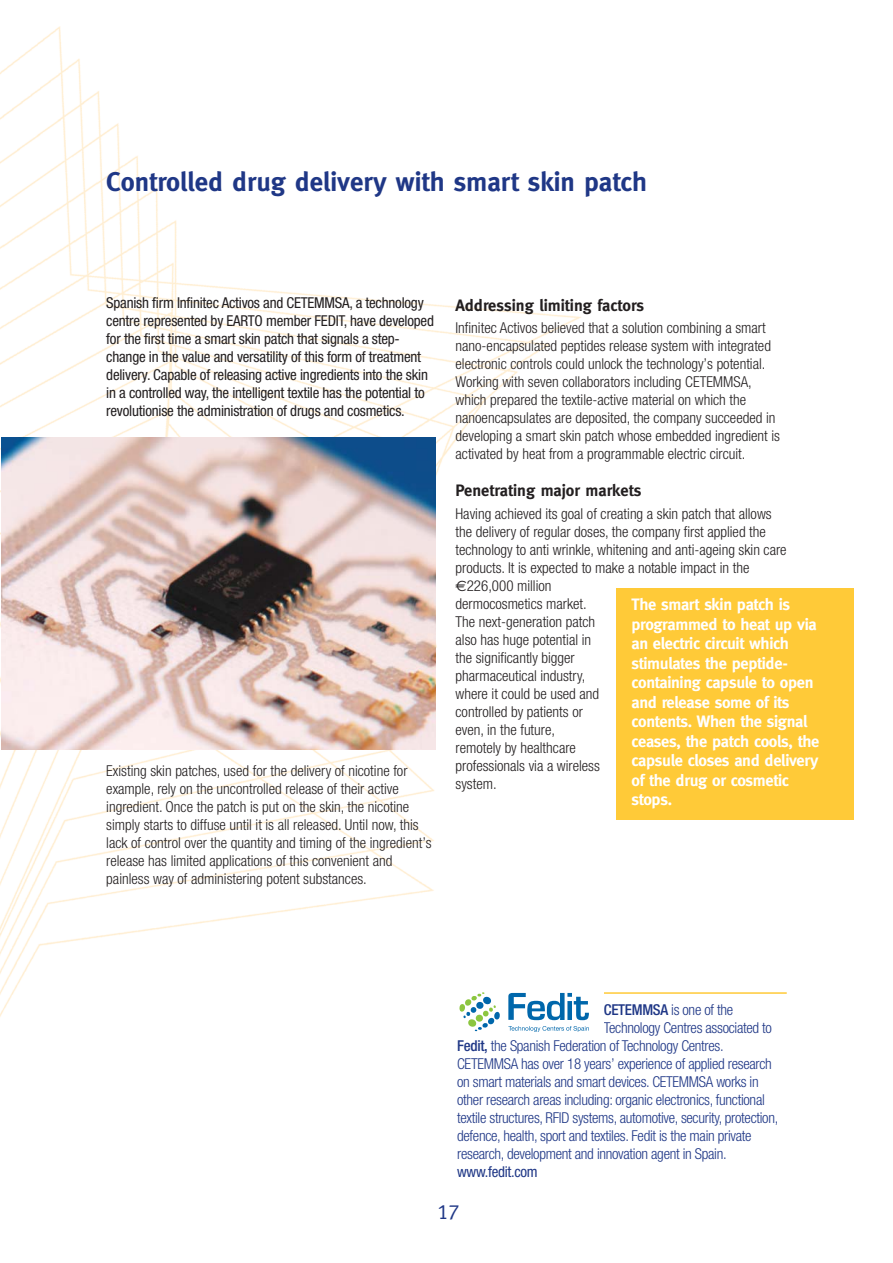
<style>
.page{position:relative;width:893px;height:1263px;background:#fff}
.page>*{position:absolute;margin:0;border:0;box-sizing:border-box;transform-origin:0 0}
.t1{font:700 27px "Meta";color:#1f3786}
.t2{font:21px "Meta Caps";color:#1f3786}
.t3{font:700 16.5px/19.5px "Meta";letter-spacing:-.02em;color:#fff}
.t4{font:700 16.5px "Meta";color:#231f20}
.t5{font:300 condensed 15px/18px "Helvetica Neue";color:#231f20}
.t6{font:300 condensed 15px "Helvetica Neue";letter-spacing:-.02em;color:#1f3786}
.t7{font:condensed 15px/18px "Helvetica Neue";letter-spacing:-.015em;color:#231f20}
.t8{font:condensed 15px "Helvetica Neue";letter-spacing:-.02em;color:#1f3786}
.s1{font-family:"Euro Sans";font-weight:400;font-stretch:normal}
.s2{font-weight:500}
</style>
<div class="page">
<img style="left:0;top:26px;width:581px;height:991px">
<hr style="left:604px;top:992px;width:183px;height:2px;background:#ffca38">
<div style="left:452px;top:992px;width:152px;height:46px;background:#fff"></div>
<svg style="left:459px;top:992px;width:41px;height:39px"></svg>
<svg style="left:508px;top:993px;width:81px;height:39px"></svg>
<img style="left:1px;top:438px;width:435px;height:312px">
<div style="left:616px;top:588px;width:238px;height:232px;background:#ffca38"></div>
<h1 class="t1" style="left:106px;top:171px;width:542px">Controlled drug delivery with smart skin patch</h1>
<p class="t7" style="left:106px;top:295px;width:329px">Spanish firm Infinitec Activos and CETEMMSA, a technology centre represented by EARTO member FEDIT, have developed for the first time a smart skin patch that signals a step&shy;change in the value and versatility of this form of treatment delivery. Capable of releasing active ingredients into the skin in a controlled way, the intelligent textile has the potential to revolutionise the administration of drugs and cosmetics.</p>
<p class="t5" style="left:106px;top:763px;width:327px">Existing skin patches, used for the delivery of nicotine for example, rely on the uncontrolled release of their active ingredient. Once the patch is put on the skin, the nicotine simply starts to diffuse until it is all released. Until now, this lack of control over the quantity and timing of the ingredient’s release has limited applications of this convenient and painless way of administering potent substances.</p>
<p class="t4" style="left:455px;top:298px;width:190px">Addressing limiting factors</p>
<p class="t5" style="left:455px;top:320px;width:326px">Infinitec Activos believed that a solution combining a smart nano-encapsulated peptides release system with integrated electronic controls could unlock the technology’s potential.<br>Working with seven collaborators including CETEMMSA, which prepared the textile-active material on which the nanoencapsulates are deposited, the company succeeded in developing a smart skin patch whose embedded ingredient is activated by heat from a programmable electric circuit.</p>
<p class="t4" style="left:455px;top:484px;width:187px">Penetrating major markets</p>
<p class="t5" style="left:455px;top:506px;width:333px">Having achieved its goal of creating a skin patch that allows the delivery of regular doses, the company first applied the technology to anti wrinkle, whitening and anti-ageing skin care products. It is expected to make a notable impact in the <span class="s1">€</span>226,000 million<br>dermocosmetics market.<br>The next-generation patch<br>also has huge potential in<br>the significantly bigger<br>pharmaceutical industry,<br>where it could be used and<br>controlled by patients or<br>even, in the future,<br>remotely by healthcare<br>professionals via a wireless<br>system.</p>
<p class="t3" style="left:631px;top:596px;width:189px">The smart skin patch is programmed to heat up via an electric circuit which stimulates the peptide&shy;containing capsule to open and release some of its contents. When the signal ceases, the patch cools, the capsule closes and delivery of the drug or cosmetic stops.</p>
<p class="t6" style="left:604px;top:1004px;width:131px"><span class="s2">CETEMMSA</span> is one of the</p>
<p class="t6" style="left:604px;top:1022px;width:170px">Technology Centres associated to</p>
<p class="t6" style="left:457px;top:1040px;width:268px"><span class="s2">Fedit,</span> the Spanish Federation of Technology Centres.</p>
<p class="t6" style="left:457px;top:1058px;width:316px">CETEMMSA has over 18 years’ experience of applied research</p>
<p class="t6" style="left:457px;top:1076px;width:303px">on smart materials and smart devices. CETEMMSA works in</p>
<p class="t6" style="left:457px;top:1094px;width:309px">other research areas including: organic electronics, functional</p>
<p class="t6" style="left:457px;top:1112px;width:323px">textile structures, RFID systems, automotive, security, protection,</p>
<p class="t6" style="left:457px;top:1130px;width:296px">defence, health, sport and textiles. Fedit is the main private</p>
<p class="t6" style="left:457px;top:1148px;width:271px">research, development and innovation agent in Spain.</p>
<p class="t8" style="left:457px;top:1166px;width:82px">www.fedit.com</p>
<h2 class="t2" style="left:437px;top:1200px;width:24px">17</h2>
</div>
